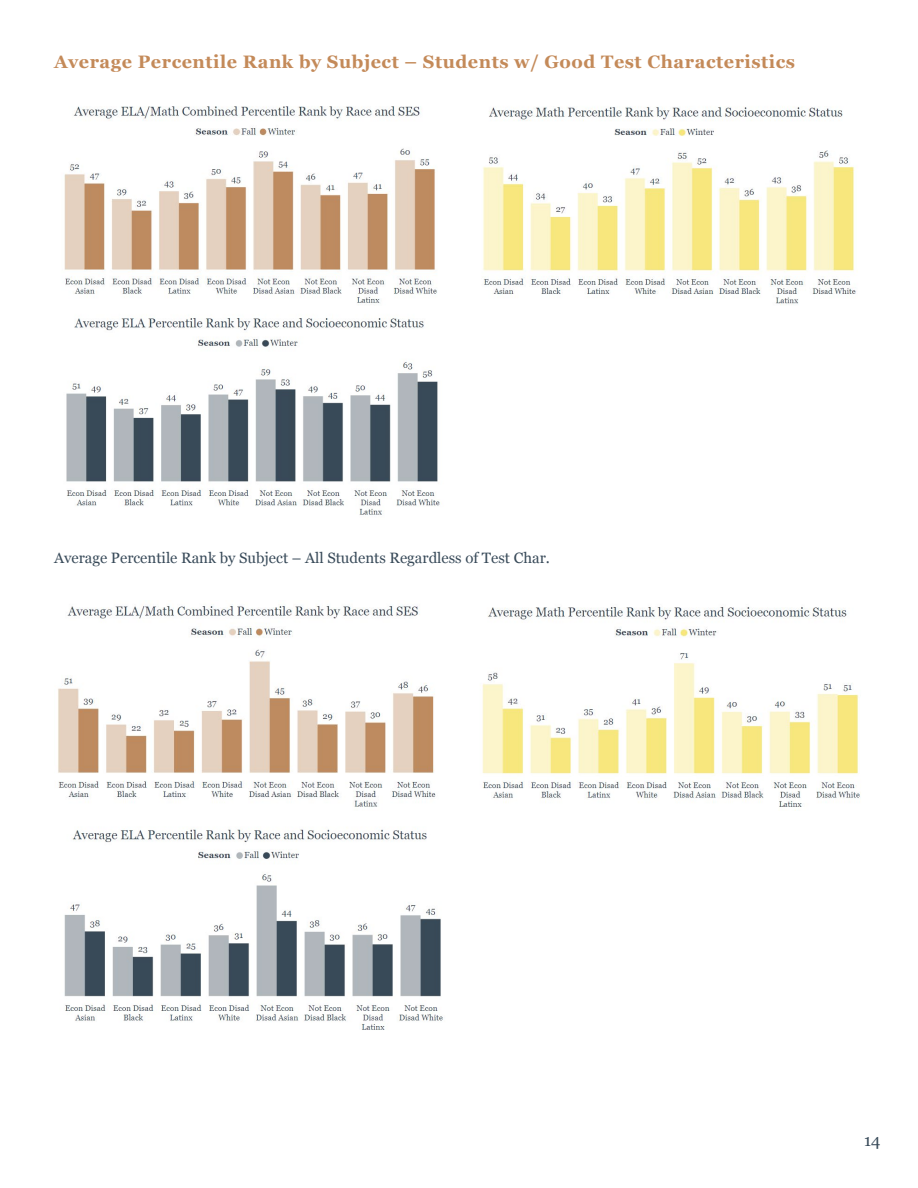
<style>
.page{position:relative;width:918px;height:1188px;background:#fff}
.page>*{position:absolute;margin:0;border:0;box-sizing:border-box;transform-origin:0 0}
.t1{font:700 18px "Georgia";letter-spacing:.03em;color:#c48a59}
.t2{font:16.5px "Georgia";color:#384a59}
.t3{font:15px "Georgia";color:#384a59}
</style>
<div class="page">
<img style="left:64px;top:106px;width:792px;height:199px">
<img style="left:66px;top:318px;width:374px;height:197px">
<img style="left:58px;top:604px;width:802px;height:206px">
<img style="left:64px;top:829px;width:379px;height:201px">
<p class="t1" style="left:54px;top:48px;width:743px">Average Percentile Rank by Subject – Students w/ Good Test Characteristics</p>
<p class="t3" style="left:54px;top:547px;width:497px">Average Percentile Rank by Subject – All Students Regardless of Test Char.</p>
<p class="t2" style="left:864px;top:1129px;width:18px">14</p>
</div>
